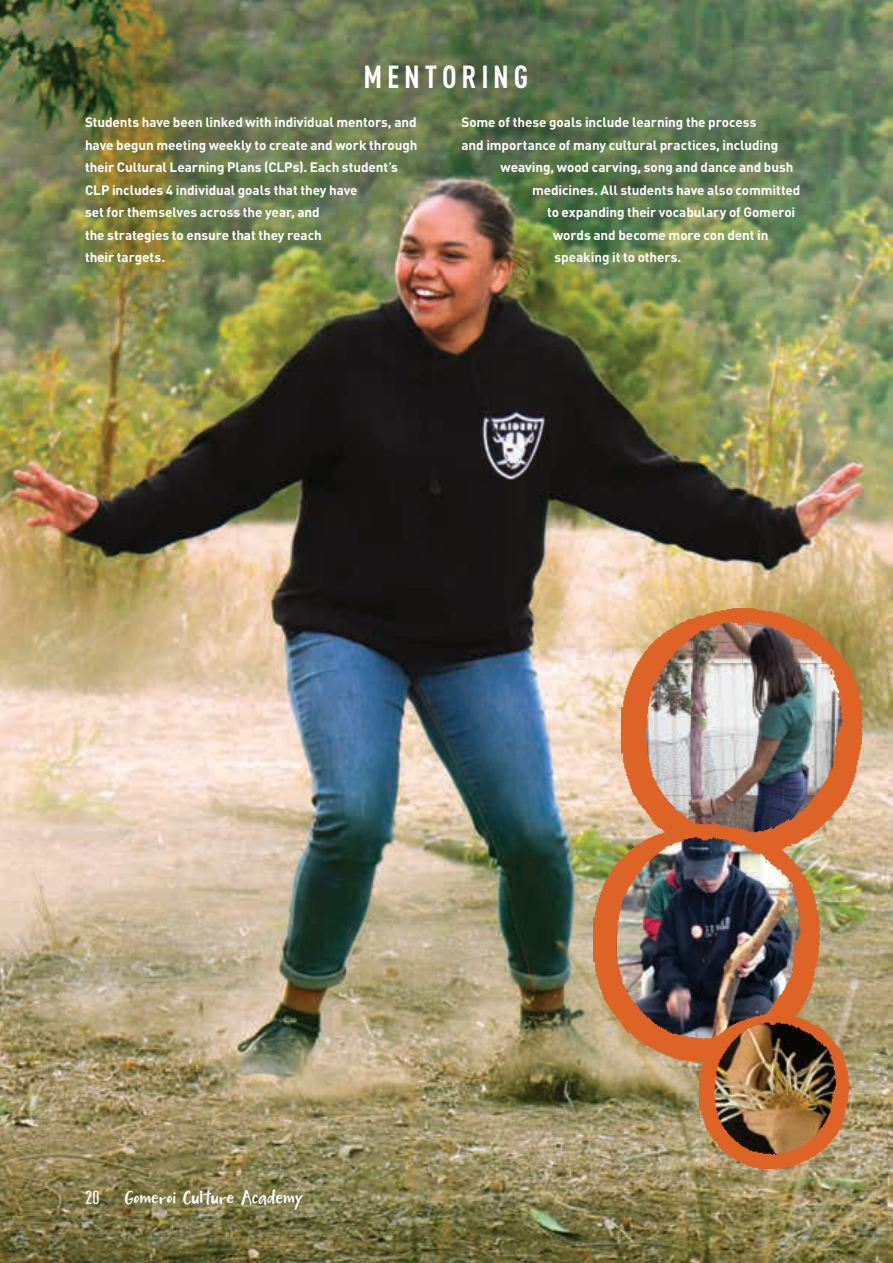
<style>
.page{position:relative;width:893px;height:1263px;background:#fff}
.page>*{position:absolute;margin:0;border:0;box-sizing:border-box;transform-origin:0 0}
.t1{font:700 condensed 31.5px "DIN Pro";letter-spacing:.15em;color:#fff}
.t2{font:500 condensed 18.75px "DIN Pro";color:#fff}
.t3{font:18px "Mightyto Save";letter-spacing:-.025em;color:#fff}
.t4{font:700 13.5px/22.5px "DIN Pro";letter-spacing:-.005em;color:#fff}
</style>
<div class="page">
<img style="left:0;top:0;width:893px;height:1263px">
<img style="left:622px;top:607px;width:240px;height:251px">
<img style="left:593px;top:824px;width:227px;height:236px">
<img style="left:699px;top:1013px;width:149px;height:155px">
<h1 class="t1" style="left:363px;top:58px;width:166px">MENTORING</h1>
<p class="t4" style="left:85px;top:111px;width:334px">Students have been linked with individual mentors, and have begun meeting weekly to create and work through their Cultural Learning Plans (CLPs). Each student’s CLP includes 4 individual goals that they have<br>set for themselves across the year, and<br>the strategies to ensure that they reach<br>their targets.</p>
<p class="t4" style="left:461px;top:111px;width:297px">Some of these goals include learning the process</p>
<p class="t4" style="left:461px;top:133px;width:318px">and importance of many cultural practices, including</p>
<p class="t4" style="left:501px;top:156px;width:294px">weaving, wood carving, song and dance and bush</p>
<p class="t4" style="left:532px;top:178px;width:270px">medicines. All students have also committed</p>
<p class="t4" style="left:547px;top:201px;width:250px">to expanding their vocabulary of Gomeroi</p>
<p class="t4" style="left:553px;top:223px;width:217px">words and become more con dent in</p>
<p class="t4" style="left:555px;top:246px;width:128px">speaking it to others.</p>
<h2 class="t2" style="left:85px;top:1186px;width:16px">20</h2>
<h3 class="t3" style="left:124px;top:1188px;width:181px">Gomeroi Culture Academy</h3>
</div>
